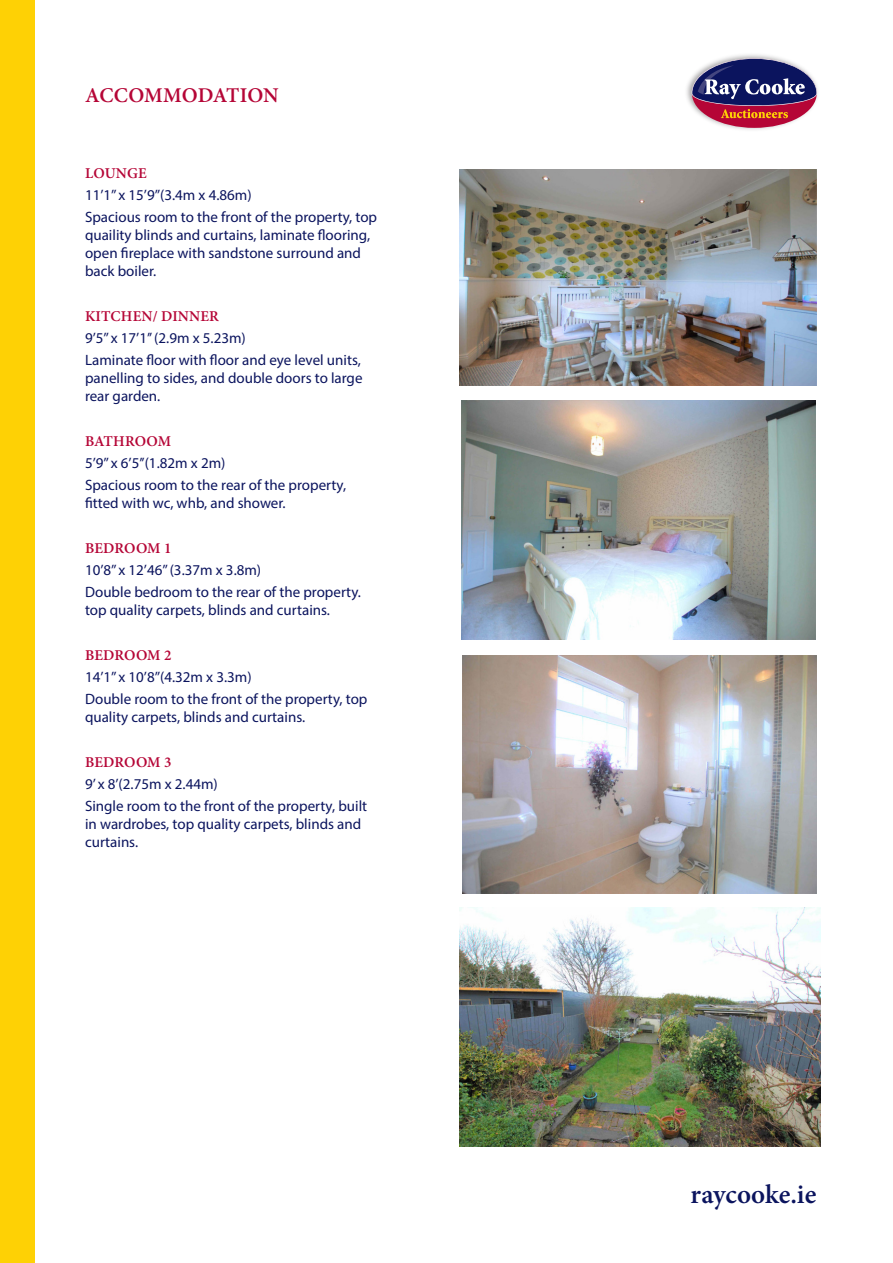
<style>
.page{position:relative;width:893px;height:1263px;background:#fff}
.page>*{position:absolute;margin:0;border:0;box-sizing:border-box;transform-origin:0 0}
.t1{font:600 27px "Minion Pro";color:#0b145e}
.RC_Body_Head{font:600 21px "Minion Pro";color:#b50536}
.RC_Body_Accommodatio{font:15px/18px "Myriad Pro";color:#0b145e}
.RC_Body_Sub_Head{font:600 15px "Minion Pro";letter-spacing:.005em;color:#b50536}
</style>
<div class="page">
<div style="left:0;top:0;width:34px;height:1263px;background:#fed105"></div>
<img style="left:686px;top:54px;width:132px;height:76px">
<div style="left:692px;top:59px;width:125px;height:69px;background:#b50536;border-radius:50%"></div>
<svg style="left:692px;top:58px;width:125px;height:60px"></svg>
<img style="left:459px;top:908px;width:362px;height:238px">
<img style="left:462px;top:655px;width:354px;height:239px">
<img style="left:461px;top:401px;width:354px;height:238px">
<img style="left:459px;top:169px;width:358px;height:217px">
<p class="RC_Body_Head" style="left:85px;top:81px;width:195px">ACCOMMODATION</p>
<p class="RC_Body_Sub_Head" style="left:85px;top:163px;width:63px">LOUNGE</p>
<p class="RC_Body_Accommodatio" style="left:85px;top:186px;width:168px">11’1’’ x 15’9’’(3.4m x 4.86m)</p>
<p class="RC_Body_Accommodatio" style="left:85px;top:208px;width:294px">Spacious room to the front of the property, top quaility blinds and curtains, laminate flooring, open fireplace with sandstone surround and back boiler.</p>
<p class="RC_Body_Sub_Head" style="left:85px;top:306px;width:135px">KITCHEN/ DINNER</p>
<p class="RC_Body_Accommodatio" style="left:85px;top:329px;width:162px">9’5’’ x 17’1’’ (2.9m x 5.23m)</p>
<p class="RC_Body_Accommodatio" style="left:85px;top:351px;width:279px;text-align:justify">Laminate floor with floor and eye level units, panelling to sides, and double doors to large rear garden.</p>
<p class="RC_Body_Sub_Head" style="left:85px;top:431px;width:88px">BATHROOM</p>
<p class="RC_Body_Accommodatio" style="left:85px;top:454px;width:142px">5’9’’ x 6’5’’(1.82m x 2m)</p>
<p class="RC_Body_Accommodatio" style="left:85px;top:476px;width:263px">Spacious room to the rear of the property, fitted with wc, whb, and shower.</p>
<p class="RC_Body_Sub_Head" style="left:85px;top:538px;width:88px">BEDROOM 1</p>
<p class="RC_Body_Accommodatio" style="left:85px;top:561px;width:178px">10’8’’ x 12’46’’ (3.37m x 3.8m)</p>
<p class="RC_Body_Accommodatio" style="left:85px;top:583px;width:277px">Double bedroom to the rear of the property. top quality carpets, blinds and curtains.</p>
<p class="RC_Body_Sub_Head" style="left:85px;top:645px;width:88px">BEDROOM 2</p>
<p class="RC_Body_Accommodatio" style="left:85px;top:668px;width:168px">14’1’’ x 10’8’’(4.32m x 3.3m)</p>
<p class="RC_Body_Accommodatio" style="left:85px;top:690px;width:284px">Double room to the front of the property, top quality carpets, blinds and curtains.</p>
<p class="RC_Body_Sub_Head" style="left:85px;top:752px;width:88px">BEDROOM 3</p>
<p class="RC_Body_Accommodatio" style="left:85px;top:775px;width:134px">9’ x 8’(2.75m x 2.44m)</p>
<p class="RC_Body_Accommodatio" style="left:85px;top:797px;width:284px">Single room to the front of the property, built in wardrobes, top quality carpets, blinds and curtains.</p>
<h1 class="t1" style="left:691px;top:1176px;width:127px">raycooke.ie</h1>
</div>
